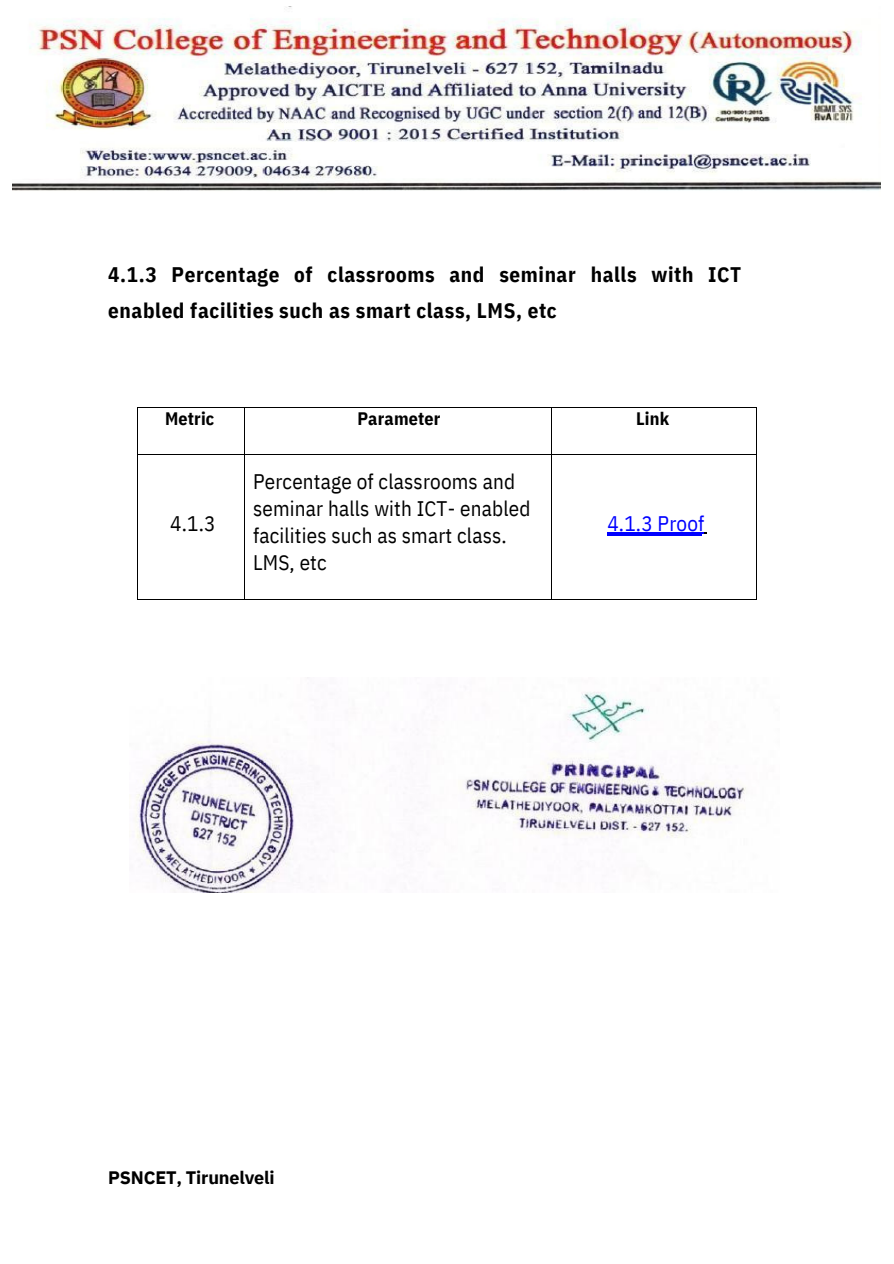
<style>
.page{position:relative;width:894px;height:1264px;background:#fff}
.page>*{position:absolute;margin:0;border:0;box-sizing:border-box;transform-origin:0 0}
.t1{font:21px/27px "IBM Plex Sans Cond";letter-spacing:.01em;color:#000}
.t2{font:700 21px/36px "IBM Plex Sans Cond";letter-spacing:.03em;color:#000}
.t3{font:21px "IBM Plex Sans Cond";letter-spacing:.01em;color:#00f}
.t4{font:700 18px "IBM Plex Sans Cond";letter-spacing:.01em;color:#000}
.t5{font:700 18px "IBM Plex Sans";letter-spacing:-.01em;color:#000}
</style>
<div class="page">
<hr style="left:138px;top:407px;width:106px;height:1px;background:#000">
<hr style="left:245px;top:407px;width:306px;height:1px;background:#000">
<hr style="left:552px;top:407px;width:204px;height:1px;background:#000">
<hr style="left:137px;top:408px;width:1px;height:46px;background:#000">
<hr style="left:244px;top:408px;width:1px;height:46px;background:#000">
<hr style="left:551px;top:408px;width:1px;height:46px;background:#000">
<hr style="left:756px;top:408px;width:1px;height:46px;background:#000">
<hr style="left:607px;top:534px;width:94px;height:1px;background:#00f">
<hr style="left:138px;top:454px;width:106px;height:1px;background:#000">
<hr style="left:245px;top:454px;width:306px;height:1px;background:#000">
<hr style="left:552px;top:454px;width:204px;height:1px;background:#000">
<hr style="left:137px;top:454px;width:1px;height:145px;background:#000">
<hr style="left:138px;top:599px;width:106px;height:1px;background:#000">
<hr style="left:244px;top:454px;width:1px;height:145px;background:#000">
<hr style="left:245px;top:599px;width:306px;height:1px;background:#000">
<hr style="left:551px;top:454px;width:1px;height:145px;background:#000">
<hr style="left:552px;top:599px;width:204px;height:1px;background:#000">
<hr style="left:756px;top:454px;width:1px;height:145px;background:#000">
<img style="left:13px;top:6px;width:867px;height:185px">
<img style="left:135px;top:677px;width:611px;height:215px">
<hr style="left:607px;top:532px;width:97px;height:1px;background:#00f">
<p class="t2" style="left:108px;top:256px;width:634px">4.1.3 Percentage of classrooms and seminar halls with ICT enabled facilities such as smart class, LMS, etc</p>
<p class="t4" style="left:165px;top:406px;width:51px">Metric</p>
<p class="t4" style="left:357px;top:406px;width:84px">Parameter</p>
<p class="t4" style="left:636px;top:406px;width:35px">Link</p>
<p class="t1" style="left:170px;top:509px;width:47px">4.1.3</p>
<p class="t1" style="left:253px;top:467px;width:279px">Percentage of classrooms and seminar halls with ICT- enabled facilities such as smart class.<br>LMS, etc</p>
<p class="t3" style="left:607px;top:509px;width:98px">4.1.3 Proof</p>
<p class="t5" style="left:108px;top:1165px;width:168px">PSNCET, Tirunelveli</p>
</div>
